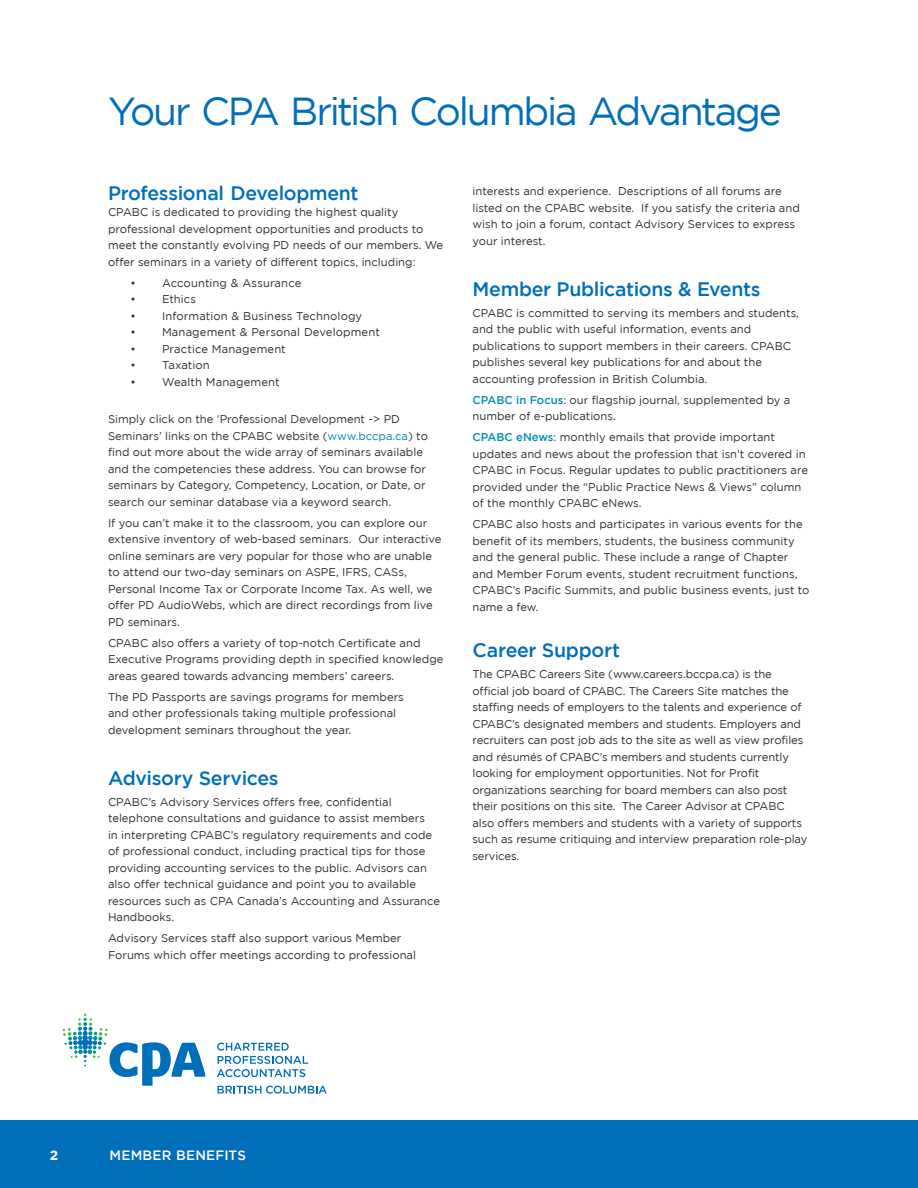
<style>
.page{position:relative;width:918px;height:1188px;background:#fff}
.page>*{position:absolute;margin:0;border:0;box-sizing:border-box;transform-origin:0 0}
.headChp{font:39px "Gotham";letter-spacing:-.06em;color:#006fba}
.body_copy{font:500 19.5px "Gotham";letter-spacing:-.015em;color:#006fba}
.head1{font:500 19.5px "Gotham";letter-spacing:-.015em;color:#006fba}
.t1{font:500 13.5px "Gotham";letter-spacing:.015em;color:#fff}
.t2{font:700 13.5px "Gotham";color:#fff}
.body_copy-2{font:11.25px/16.5px "Gotham";color:#312f30}
.bullet1--body{font:11.25px "Gotham";letter-spacing:.01em;color:#312f30}
.s1{color:#008bb0}
.s2{font-weight:500;color:#008eb4}
</style>
<div class="page">
<div style="left:0;top:1120px;width:918px;height:68px;background:#006fba"></div>
<svg style="left:217px;top:1043px;width:91px;height:34px"></svg>
<svg style="left:63px;top:1014px;width:142px;height:72px"></svg>
<svg style="left:218px;top:1086px;width:109px;height:8px"></svg>
<p class="headChp" style="left:108px;top:89px;width:675px">Your CPA British Columbia Advantage</p>
<p class="head1" style="left:108px;top:182px;width:252px">Professional Development</p>
<p class="body_copy-2" style="left:108px;top:204px;width:337px">CPABC is dedicated to providing the highest quality professional development opportunities and products to meet the constantly evolving PD needs of our members. We offer seminars in a variety of different topics, including:</p>
<p class="bullet1--body" style="left:130px;top:277px;width:172px">• Accounting &amp; Assurance</p>
<p class="bullet1--body" style="left:130px;top:293px;width:67px">• Ethics</p>
<p class="bullet1--body" style="left:130px;top:310px;width:233px">• Information &amp; Business Technology</p>
<p class="bullet1--body" style="left:130px;top:326px;width:251px">• Management &amp; Personal Development</p>
<p class="bullet1--body" style="left:130px;top:343px;width:157px">• Practice Management</p>
<p class="bullet1--body" style="left:130px;top:359px;width:81px">• Taxation</p>
<p class="bullet1--body" style="left:130px;top:376px;width:151px">• Wealth Management</p>
<p class="body_copy-2" style="left:108px;top:411px;width:321px">Simply click on the ‘Professional Development -&gt; PD Seminars’ links on the CPABC website (<span class="s1">www.bccpa.ca</span>) to find out more about the wide array of seminars available and the competencies these address. You can browse for seminars by Category, Competency, Location, or Date, or search our seminar database via a keyword search.</p>
<p class="body_copy-2" style="left:108px;top:514px;width:335px">If you can’t make it to the classroom, you can explore our extensive inventory of web-based seminars. Our interactive online seminars are very popular for those who are unable to attend our two-day seminars on ASPE, IFRS, CASs, Personal Income Tax or Corporate Income Tax. As well, we offer PD AudioWebs, which are direct recordings from live PD seminars.</p>
<p class="body_copy-2" style="left:108px;top:634px;width:337px">CPABC also offers a variety of top-notch Certificate and<br>Executive Programs providing depth in specified knowledge areas geared towards advancing members’ careers.</p>
<p class="body_copy-2" style="left:108px;top:688px;width:297px">The PD Passports are savings programs for members and other professionals taking multiple professional development seminars throughout the year.</p>
<p class="body_copy" style="left:108px;top:767px;width:172px">Advisory Services</p>
<p class="body_copy-2" style="left:108px;top:793px;width:334px">CPABC’s Advisory Services offers free, confidential telephone consultations and guidance to assist members<br>in interpreting CPABC’s regulatory requirements and code of professional conduct, including practical tips for those providing accounting services to the public. Advisors can also offer technical guidance and point you to available resources such as CPA Canada’s Accounting and Assurance Handbooks.</p>
<p class="body_copy-2" style="left:108px;top:930px;width:310px">Advisory Services staff also support various Member<br>Forums which offer meetings according to professional</p>
<p class="body_copy-2" style="left:472px;top:183px;width:329px">interests and experience. Descriptions of all forums are listed on the CPABC website. If you satisfy the criteria and wish to join a forum, contact Advisory Services to express your interest.</p>
<p class="body_copy" style="left:472px;top:278px;width:290px">Member Publications &amp; Events</p>
<p class="body_copy-2" style="left:472px;top:304px;width:328px">CPABC is committed to serving its members and students, and the public with useful information, events and publications to support members in their careers. CPABC publishes several key publications for and about the accounting profession in British Columbia.</p>
<p class="body_copy-2" style="left:472px;top:391px;width:319px"><span class="s2">CPABC in Focus</span>: our flagship journal, supplemented by a number of e-publications.</p>
<p class="body_copy-2" style="left:472px;top:429px;width:337px"><span class="s2">CPABC eNews</span>: monthly emails that provide important updates and news about the profession that isn’t covered in CPABC in Focus. Regular updates to public practitioners are provided under the “Public Practice News &amp; Views” column of the monthly CPABC eNews.</p>
<p class="body_copy-2" style="left:472px;top:516px;width:339px">CPABC also hosts and participates in various events for the benefit of its members, students, the business community and the general public. These include a range of Chapter and Member Forum events, student recruitment functions, CPABC’s Pacific Summits, and public business events, just to name a few.</p>
<p class="body_copy" style="left:472px;top:639px;width:149px">Career Support</p>
<p class="body_copy-2" style="left:472px;top:666px;width:336px">The CPABC Careers Site (www.careers.bccpa.ca) is the official job board of CPABC. The Careers Site matches the staffing needs of employers to the talents and experience of CPABC’s designated members and students. Employers and recruiters can post job ads to the site as well as view profiles and résumés of CPABC’s members and students currently looking for employment opportunities. Not for Profit organizations searching for board members can also post their positions on this site. The Career Advisor at CPABC also offers members and students with a variety of supports such as resume critiquing and interview preparation role-play services.</p>
<p class="t2" style="left:50px;top:1147px;width:10px">2</p>
<p class="t1" style="left:110px;top:1147px;width:138px">MEMBER BENEFITS</p>
</div>
